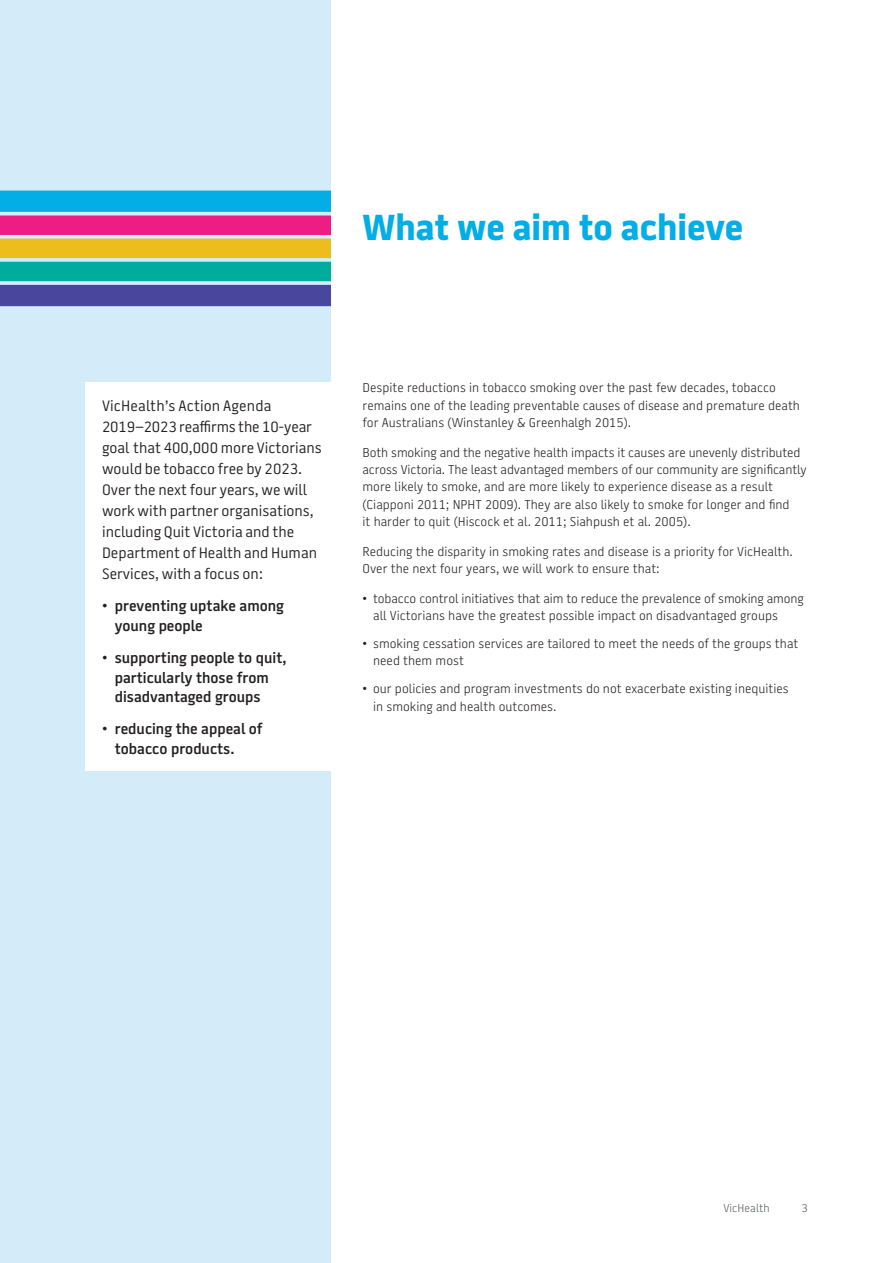
<style>
.page{position:relative;width:893px;height:1263px;background:#fff}
.page>*{position:absolute;margin:0;border:0;box-sizing:border-box;transform-origin:0 0}
.Heading_01_-_Extra_B{font:800 36px "Battersea";color:#03ade5}
.Priorities_-_Timelin{font:15px/21px "Battersea SANS";color:#231f20}
.t1{font:600 15px/19.5px "Battersea";color:#231f20}
.Body{font:300 12.75px/17.2px "Battersea";color:#231f20}
.t2{font:300 11.25px "Battersea";color:#595e5e}
</style>
<div class="page">
<div style="left:0;top:0;width:330px;height:1263px;background:#d4ebf9"></div>
<svg style="left:0;top:190px;width:330px;height:116px;background:#788c9c"></svg>
<div style="left:85px;top:383px;width:251px;height:388px;background:#fff"></div>
<p class="Heading_01_-_Extra_B" style="left:362px;top:202px;width:382px">What we aim to achieve</p>
<p class="Priorities_-_Timelin" style="left:102px;top:395px;width:221px">VicHealth’s Action Agenda<br>2019–2023 reaffirms the 10-year goal that 400,000 more Victorians would be tobacco free by 2023.<br>Over the next four years, we will work with partner organisations, including Quit Victoria and the<br>Department of Health and Human<br>Services, with a focus on:</p>
<p class="t1" style="left:115px;top:597px;width:171px;text-indent:-13px">• preventing uptake among young people</p>
<p class="t1" style="left:115px;top:648px;width:173px;text-indent:-13px">• supporting people to quit, particularly those from disadvantaged groups</p>
<p class="t1" style="left:115px;top:720px;width:149px;text-indent:-13px">• reducing the appeal of tobacco products.</p>
<p class="Body" style="left:362px;top:379px;width:439px">Despite reductions in tobacco smoking over the past few decades, tobacco remains one of the leading preventable causes of disease and premature death for Australians (Winstanley &amp; Greenhalgh 2015).</p>
<p class="Body" style="left:362px;top:444px;width:446px">Both smoking and the negative health impacts it causes are unevenly distributed across Victoria. The least advantaged members of our community are significantly more likely to smoke, and are more likely to experience disease as a result (Ciapponi 2011; NPHT 2009). They are also likely to smoke for longer and find<br>it harder to quit (Hiscock et al. 2011; Siahpush et al. 2005).</p>
<p class="Body" style="left:362px;top:543px;width:432px">Reducing the disparity in smoking rates and disease is a priority for VicHealth.<br>Over the next four years, we will work to ensure that:</p>
<p class="Body" style="left:373px;top:590px;width:432px;text-indent:-11px">• tobacco control initiatives that aim to reduce the prevalence of smoking among all Victorians have the greatest possible impact on disadvantaged groups</p>
<p class="Body" style="left:373px;top:635px;width:427px;text-indent:-11px">• smoking cessation services are tailored to meet the needs of the groups that need them most</p>
<p class="Body" style="left:373px;top:680px;width:417px;text-indent:-11px">• our policies and program investments do not exacerbate existing inequities in smoking and health outcomes.</p>
<p class="t2" style="left:723px;top:1200px;width:48px">VicHealth</p>
<p class="t2" style="left:802px;top:1200px;width:8px">3</p>
</div>
